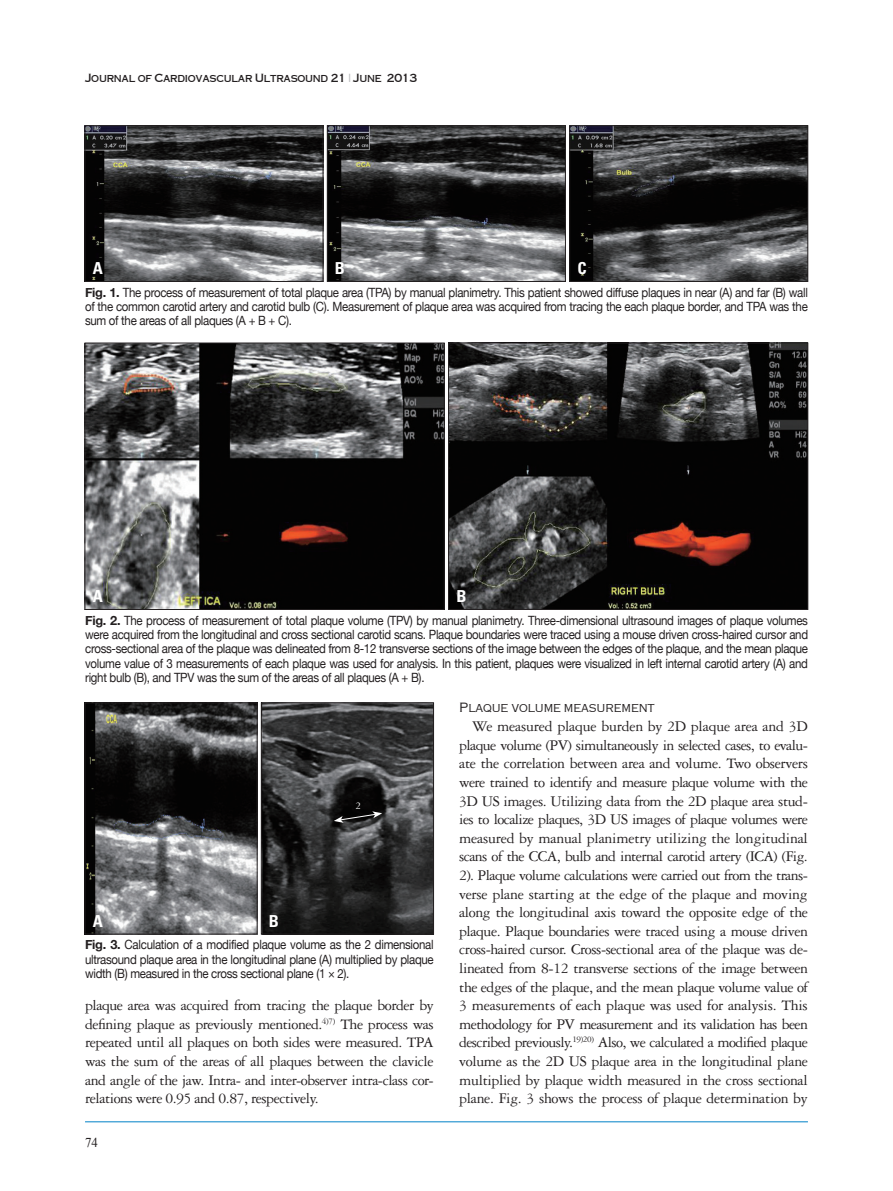
<style>
.page{position:relative;width:893px;height:1191px;background:#fff}
.page>*{position:absolute;margin:0;border:0;box-sizing:border-box;transform-origin:0 0}
.t1{font:700 condensed 16.5px "Univers LT Std";color:#fff}
._01-본문{font:15.75px/18.6px "Garamond 3 LT Std";letter-spacing:-.025em;color:#231f20;text-align:justify}
.t2{font:13.5px "Times New Roman";color:#231f20;scale:.95 1}
._05-캡션{font:12.75px/14.2px "Helvetica Neue";letter-spacing:-.025em;color:#231f20;text-align:justify;scale:.9 1}
._03-작은소제{font:300 12.75px "Metalcut";letter-spacing:-.01em;color:#231f20}
.t3{font:700 11.25px "Metalcut";letter-spacing:-.025em;color:#231f20}
.표본문{font:10.8px "Garamond 3 LT Std";color:#fff}
.s1{color:#bcbdc0}
.s2{font-weight:700}
</style>
<div class="page">
<hr style="left:85px;top:1121px;width:723px;height:1px;background:#0081c7">
<img style="left:87px;top:127px;width:234px;height:153px">
<div style="left:85px;top:125px;width:238px;height:157px;border:1px solid #231f20"></div>
<img style="left:87px;top:345px;width:355px;height:262px">
<div style="left:85px;top:343px;width:359px;height:266px;border:1px solid #231f20"></div>
<img style="left:87px;top:704px;width:168px;height:228px">
<div style="left:85px;top:702px;width:172px;height:232px;border:1px solid #231f20"></div>
<img style="left:263px;top:704px;width:169px;height:228px">
<div style="left:261px;top:702px;width:173px;height:232px;border:1px solid #231f20"></div>
<img style="left:448px;top:342px;width:360px;height:268px">
<div style="left:448px;top:343px;width:360px;height:266px;border:1px solid #231f20"></div>
<img style="left:329px;top:127px;width:235px;height:153px">
<div style="left:327px;top:125px;width:239px;height:157px;border:1px solid #231f20"></div>
<img style="left:571px;top:127px;width:235px;height:153px">
<div style="left:569px;top:125px;width:239px;height:157px;border:1px solid #231f20"></div>
<svg style="left:334px;top:811px;width:48px;height:12px"></svg>
<p class="t3" style="left:85px;top:71px;width:334px">Journal of Cardiovascular Ultrasound 21 <span class="s1">|</span> June 2013</p>
<p class="t1" style="left:93px;top:258px;width:12px">A</p>
<p class="t1" style="left:335px;top:258px;width:12px">B</p>
<p class="t1" style="left:578px;top:258px;width:11px">C</p>
<p class="_05-캡션" style="left:85px;top:285px;width:805px"><span class="s2">Fig. 1.</span> The process of measurement of total plaque area (TPA) by manual planimetry. This patient showed diffuse plaques in near (A) and far (B) wall of the common carotid artery and carotid bulb (C). Measurement of plaque area was acquired from tracing the each plaque border, and TPA was the sum of the areas of all plaques (A + B + C).</p>
<p class="t1" style="left:93px;top:586px;width:12px">A</p>
<p class="t1" style="left:456px;top:586px;width:12px">B</p>
<p class="_05-캡션" style="left:85px;top:613px;width:805px"><span class="s2">Fig. 2.</span> The process of measurement of total plaque volume (TPV) by manual planimetry. Three-dimensional ultrasound images of plaque volumes were acquired from the longitudinal and cross sectional carotid scans. Plaque boundaries were traced using a mouse driven cross-haired cursor and cross-sectional area of the plaque was delineated from 8-12 transverse sections of the image between the edges of the plaque, and the mean plaque volume value of 3 measurements of each plaque was used for analysis. In this patient, plaques were visualized in left internal carotid artery (A) and right bulb (B), and TPV was the sum of the areas of all plaques (A + B).</p>
<p class="t1" style="left:93px;top:911px;width:12px">A</p>
<p class="t1" style="left:269px;top:911px;width:12px">B</p>
<p class="표본문" style="left:356px;top:800px;width:7px">2</p>
<p class="_05-캡션" style="left:85px;top:937px;width:389px"><span class="s2">Fig. 3.</span> Calculation of a modified plaque volume as the 2 dimensional ultrasound plaque area in the longitudinal plane (A) multiplied by plaque width (B) measured in the cross sectional plane (1 × 2).</p>
<p class="_01-본문" style="left:85px;top:996px;width:350px">plaque area was acquired from tracing the plaque border by defining plaque as previously mentioned.<sup>4)7)</sup> The process was repeated until all plaques on both sides were measured. TPA was the sum of the areas of all plaques between the clavicle and angle of the jaw. Intra- and inter-observer intra-class cor&shy;relations were 0.95 and 0.87, respectively.</p>
<p class="t2" style="left:85px;top:1133px;width:15px">74</p>
<p class="_03-작은소제" style="left:459px;top:700px;width:197px">Plaque volume measurement</p>
<p class="_01-본문" style="left:459px;top:717px;width:350px;text-indent:13px">We measured plaque burden by 2D plaque area and 3D plaque volume (PV) simultaneously in selected cases, to evalu&shy;ate the correlation between area and volume. Two observers were trained to identify and measure plaque volume with the 3D US images. Utilizing data from the 2D plaque area stud&shy;ies to localize plaques, 3D US images of plaque volumes were measured by manual planimetry utilizing the longitudinal scans of the CCA, bulb and internal carotid artery (ICA) (Fig.<br>2). Plaque volume calculations were carried out from the trans&shy;verse plane starting at the edge of the plaque and moving along the longitudinal axis toward the opposite edge of the plaque. Plaque boundaries were traced using a mouse driven cross-haired cursor. Cross-sectional area of the plaque was de&shy;lineated from 8-12 transverse sections of the image between the edges of the plaque, and the mean plaque volume value of 3 measurements of each plaque was used for analysis. This methodology for PV measurement and its validation has been described previously.<sup>19)20)</sup> Also, we calculated a modified plaque volume as the 2D US plaque area in the longitudinal plane multiplied by plaque width measured in the cross sectional plane. Fig. 3 shows the process of plaque determination by</p>
</div>
